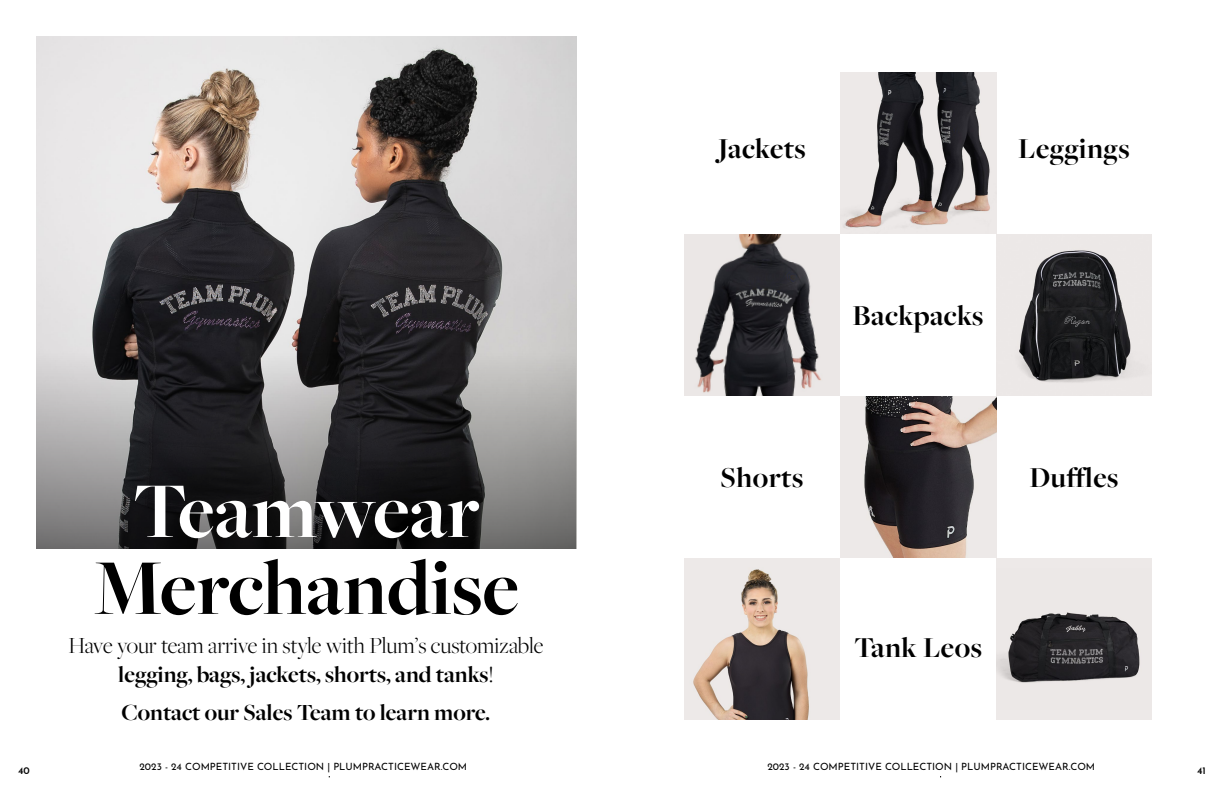
<style>
.page{position:relative;width:1224px;height:792px;background:#fff}
.page>*{position:absolute;margin:0;border:0;box-sizing:border-box;transform-origin:0 0}
.t1{font:700 82px "Freight Big Pro";color:#000}
.t2{font:700 82px "Freight Big Pro";color:#fff}
.t3{font:700 30px "Freight Big Pro";letter-spacing:.015em;color:#000}
.t4{font:300 24px/28.8px "Freight Big Pro";color:#000;text-align:center}
.t5{font:700 24px "Freight Big Pro";color:#000}
.t6{font:10px "Josefin Sans";color:#000}
.t7{font:600 10px "Josefin Sans";color:#000}
.t8{font:8px "Josefin Sans";letter-spacing:.05em;color:#000}
.s1{font-weight:700}
</style>
<div class="page">
<img style="left:36px;top:37px;width:541px;height:512px">
<svg style="left:36px;top:352px;width:540px;height:197px;background:#545354"></svg>
<img style="left:840px;top:72px;width:156px;height:162px">
<img style="left:996px;top:234px;width:156px;height:162px">
<img style="left:684px;top:234px;width:156px;height:162px">
<img style="left:840px;top:396px;width:156px;height:162px">
<div style="left:996px;top:558px;width:156px;height:162px;background:#ede9e8"></div>
<img style="left:996px;top:612px;width:144px;height:71px">
<img style="left:684px;top:558px;width:156px;height:162px">
<h1 class="t2" style="left:132px;top:457px;width:349px">Teamwear</h1>
<h1 class="t1" style="left:93px;top:534px;width:427px">Merchandise</h1>
<h3 class="t4" style="left:68px;top:631px;width:477px">Have your team arrive in style with Plum’s customizable <span class="s1">legging, bags, jackets, shorts, and tanks</span>!</h3>
<h3 class="t5" style="left:122px;top:697px;width:370px">Contact our Sales Team to learn more.</h3>
<h2 class="t3" style="left:718px;top:128px;width:89px">Jackets</h2>
<h2 class="t3" style="left:1018px;top:128px;width:113px">Leggings</h2>
<h2 class="t3" style="left:852px;top:296px;width:133px">Backpacks</h2>
<h2 class="t3" style="left:721px;top:458px;width:84px">Shorts</h2>
<h2 class="t3" style="left:1029px;top:458px;width:91px">Duffles</h2>
<h2 class="t3" style="left:854px;top:628px;width:129px">Tank Leos</h2>
<p class="t6" style="left:140px;top:758px;width:329px">2023 - 24 COMPETITIVE COLLECTION | PLUMPRACTICEWEAR.COM</p>
<p class="t6" style="left:768px;top:758px;width:329px">2023 - 24 COMPETITIVE COLLECTION | PLUMPRACTICEWEAR.COM</p>
<p class="t7" style="left:18px;top:762px;width:13px">40</p>
<p class="t8" style="left:775px;top:764px;width:162px">2022 - 23 COMPETITIVE COLLECTION</p>
<p class="t8" style="left:948px;top:764px;width:116px">PLUMPRACTICEWEAR.COM</p>
<p class="t7" style="left:1197px;top:762px;width:10px">41</p>
</div>
